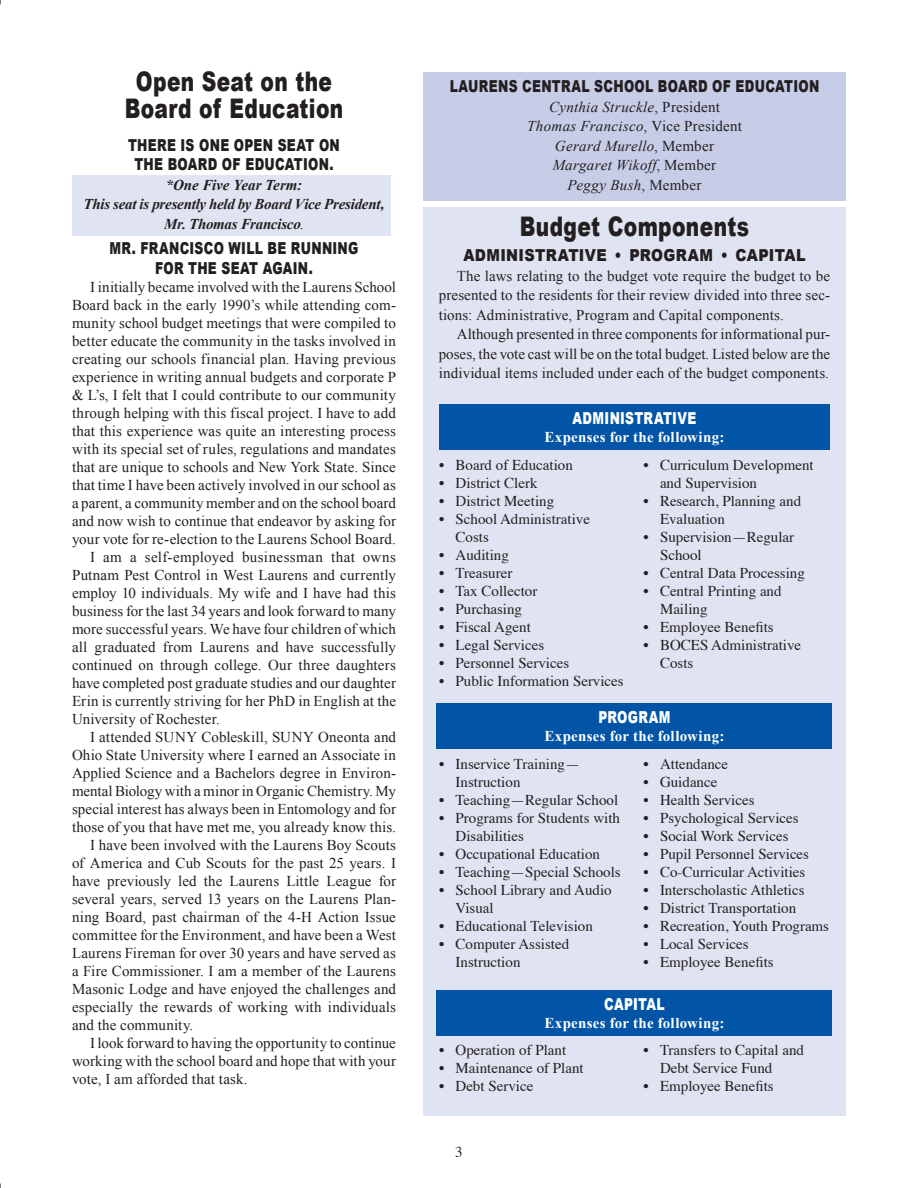
<style>
.page{position:relative;width:918px;height:1188px;background:#fff}
.page>*{position:absolute;margin:0;border:0;box-sizing:border-box;transform-origin:0 0}
.Laurens_Headline_BLA{font:900 27px/27px "Arial";letter-spacing:.015em;color:#231f20;text-align:center;scale:.75 1}
.Laurens_Headline{font:900 27px "Arial";letter-spacing:.015em;color:#231f20;scale:.75 1}
.Laurens_Subhead{font:900 16.5px/19.5px "Arial";letter-spacing:.02em;color:#231f20;text-align:center;scale:.75 1}
.Laurens_Subhead-2{font:900 16.5px "Arial";letter-spacing:.02em;color:#231f20;scale:.87 1}
.Laurens_Subhead-3{font:900 16.5px "Arial";letter-spacing:.02em;color:#fff;scale:.75 1}
.Laurens_Body_Text{font:15px/18px "Times New Roman";letter-spacing:.005em;color:#231f20;text-align:justify}
.Laurens_Numbered_Tex{font:15px/18px "Times";color:#231f20}
.Laurens_Body_Text-2{font:italic 15px "Times New Roman";letter-spacing:.02em;color:#231f20}
.bullet{font:italic 700 15px/19.5px "Times New Roman";letter-spacing:-.02em;color:#231f20;text-align:center}
.Laurens_Body_Text-3{font:700 15px "Times New Roman";letter-spacing:.015em;color:#fff}
.s1{font-weight:400;font-style:normal}
.s2{font-style:normal}
</style>
<div class="page">
<div style="left:423px;top:207px;width:423px;height:909px;background:#e0e4f2"></div>
<div style="left:72px;top:175px;width:318px;height:61px;background:#e0e4f2"></div>
<div style="left:423px;top:72px;width:423px;height:128px;background:#c7cde7"></div>
<div style="left:439px;top:404px;width:391px;height:45px;background:#0154a6"></div>
<div style="left:437px;top:703px;width:395px;height:46px;background:#0154a6"></div>
<div style="left:437px;top:991px;width:395px;height:45px;background:#0154a6"></div>
<p class="Laurens_Headline_BLA" style="left:125px;top:67px;width:293px">Open Seat on the<br>Board of Education</p>
<p class="Laurens_Subhead" style="left:128px;top:134px;width:284px">THERE IS ONE OPEN SEAT ON<br>THE BOARD OF EDUCATION.</p>
<p class="bullet" style="left:83px;top:174px;width:303px">*One Five Year Term:<br>This seat is presently held by Board Vice President,<br>Mr. Thomas Francisco<span class="s1">.</span></p>
<p class="Laurens_Subhead" style="left:109px;top:238px;width:334px">MR. FRANCISCO WILL BE RUNNING<br>FOR THE SEAT AGAIN.</p>
<p class="Laurens_Body_Text" style="left:72px;top:277px;width:326px;text-indent:18px">I initially became involved with the Laurens School Board back in the early 1990’s while attending com&shy;munity school budget meetings that were compiled to better educate the community in the tasks involved in creating our schools financial plan. Having previous experience in writing annual budgets and corporate P &amp; L’s, I felt that I could contribute to our community through helping with this fiscal project. I have to add that this experience was quite an interesting process with its special set of rules, regulations and mandates that are unique to schools and New York State. Since that time I have been actively involved in our school as a parent, a community member and on the school board and now wish to continue that endeavor by asking for your vote for re-election to the Laurens School Board.</p>
<p class="Laurens_Body_Text" style="left:72px;top:547px;width:326px;text-indent:18px">I am a self-employed businessman that owns Putnam Pest Control in West Laurens and currently employ 10 individuals. My wife and I have had this business for the last 34 years and look forward to many more successful years. We have four children of which all graduated from Laurens and have successfully continued on through college. Our three daughters have completed post graduate studies and our daughter Erin is currently striving for her PhD in English at the University of Rochester.</p>
<p class="Laurens_Body_Text" style="left:72px;top:727px;width:326px;text-indent:18px">I attended SUNY Cobleskill, SUNY Oneonta and Ohio State University where I earned an Associate in Applied Science and a Bachelors degree in Environ&shy;mental Biology with a minor in Organic Chemistry. My special interest has always been in Entomology and for those of you that have met me, you already know this.</p>
<p class="Laurens_Body_Text" style="left:72px;top:835px;width:326px;text-indent:18px">I have been involved with the Laurens Boy Scouts of America and Cub Scouts for the past 25 years. I have previously led the Laurens Little League for several years, served 13 years on the Laurens Plan&shy;ning Board, past chairman of the 4-H Action Issue committee for the Environment, and have been a West Laurens Fireman for over 30 years and have served as a Fire Commissioner. I am a member of the Laurens Masonic Lodge and have enjoyed the challenges and especially the rewards of working with individuals and the community.</p>
<p class="Laurens_Body_Text" style="left:72px;top:1033px;width:326px;text-indent:18px">I look forward to having the opportunity to continue working with the school board and hope that with your vote, I am afforded that task.</p>
<p class="Laurens_Subhead" style="left:450px;top:76px;width:494px">LAURENS CENTRAL SCHOOL BOARD OF EDUCATION</p>
<p class="Laurens_Body_Text-2" style="left:549px;top:96px;width:172px">Cynthia Struckle<span class="s2">, President</span></p>
<p class="Laurens_Body_Text-2" style="left:527px;top:116px;width:216px">Thomas Francisco<span class="s2">, Vice President</span></p>
<p class="Laurens_Body_Text-2" style="left:555px;top:135px;width:161px">Gerard Murello<span class="s2">, Member</span></p>
<p class="Laurens_Body_Text-2" style="left:553px;top:155px;width:165px">Margaret Wikoff<span class="s2">, Member</span></p>
<p class="Laurens_Body_Text-2" style="left:568px;top:174px;width:135px">Peggy Bush<span class="s2">, Member</span></p>
<p class="Laurens_Headline" style="left:520px;top:206px;width:307px">Budget Components</p>
<p class="Laurens_Subhead-2" style="left:463px;top:243px;width:395px">ADMINISTRATIVE • PROGRAM • CAPITAL</p>
<p class="Laurens_Body_Text" style="left:439px;top:266px;width:393px;line-height:19.5px;text-indent:18px">The laws relating to the budget vote require the budget to be presented to the residents for their review divided into three sec&shy;tions: Administrative, Program and Capital components.</p>
<p class="Laurens_Body_Text" style="left:439px;top:324px;width:393px;line-height:19.5px;text-indent:18px">Although presented in three components for informational pur&shy;poses, the vote cast will be on the total budget. Listed below are the individual items included under each of the budget components.</p>
<p class="Laurens_Subhead-3" style="left:573px;top:406px;width:166px">ADMINISTRATIVE</p>
<p class="Laurens_Body_Text-3" style="left:545px;top:426px;width:181px">Expenses for the following:</p>
<p class="Laurens_Numbered_Tex" style="left:439px;top:454px;width:135px">• Board of Education</p>
<p class="Laurens_Numbered_Tex" style="left:439px;top:472px;width:100px">• District Clerk</p>
<p class="Laurens_Numbered_Tex" style="left:439px;top:490px;width:117px">• District Meeting</p>
<p class="Laurens_Numbered_Tex" style="left:456px;top:508px;width:136px;text-indent:-16px">• School Administrative<br>Costs</p>
<p class="Laurens_Numbered_Tex" style="left:439px;top:544px;width:71px">• Auditing</p>
<p class="Laurens_Numbered_Tex" style="left:439px;top:562px;width:75px">• Treasurer</p>
<p class="Laurens_Numbered_Tex" style="left:439px;top:580px;width:100px">• Tax Collector</p>
<p class="Laurens_Numbered_Tex" style="left:439px;top:598px;width:85px">• Purchasing</p>
<p class="Laurens_Numbered_Tex" style="left:439px;top:616px;width:93px">• Fiscal Agent</p>
<p class="Laurens_Numbered_Tex" style="left:439px;top:634px;width:107px">• Legal Services</p>
<p class="Laurens_Numbered_Tex" style="left:439px;top:652px;width:132px">• Personnel Services</p>
<p class="Laurens_Numbered_Tex" style="left:439px;top:670px;width:186px">• Public Information Services</p>
<p class="Laurens_Numbered_Tex" style="left:660px;top:454px;width:155px;text-indent:-16px">• Curriculum Development and Supervision</p>
<p class="Laurens_Numbered_Tex" style="left:660px;top:490px;width:143px;text-indent:-16px">• Research, Planning and<br>Evaluation</p>
<p class="Laurens_Numbered_Tex" style="left:660px;top:526px;width:136px;text-indent:-16px">• Supervision—Regular<br>School</p>
<p class="Laurens_Numbered_Tex" style="left:644px;top:562px;width:163px">• Central Data Processing</p>
<p class="Laurens_Numbered_Tex" style="left:660px;top:580px;width:123px;text-indent:-16px">• Central Printing and<br>Mailing</p>
<p class="Laurens_Numbered_Tex" style="left:644px;top:616px;width:132px">• Employee Benefits</p>
<p class="Laurens_Numbered_Tex" style="left:660px;top:634px;width:143px;text-indent:-16px">• BOCES Administrative<br>Costs</p>
<p class="Laurens_Subhead-3" style="left:598px;top:705px;width:98px">PROGRAM</p>
<p class="Laurens_Body_Text-3" style="left:545px;top:726px;width:181px">Expenses for the following:</p>
<p class="Laurens_Numbered_Tex" style="left:456px;top:754px;width:126px;text-indent:-16px">• Inservice Training—<br>Instruction</p>
<p class="Laurens_Numbered_Tex" style="left:439px;top:790px;width:181px">• Teaching—Regular School</p>
<p class="Laurens_Numbered_Tex" style="left:456px;top:808px;width:166px;text-indent:-16px">• Programs for Students with<br>Disabilities</p>
<p class="Laurens_Numbered_Tex" style="left:439px;top:844px;width:163px">• Occupational Education</p>
<p class="Laurens_Numbered_Tex" style="left:439px;top:862px;width:183px">• Teaching—Special Schools</p>
<p class="Laurens_Numbered_Tex" style="left:456px;top:880px;width:158px;text-indent:-16px">• School Library and Audio<br>Visual</p>
<p class="Laurens_Numbered_Tex" style="left:439px;top:916px;width:155px">• Educational Television</p>
<p class="Laurens_Numbered_Tex" style="left:456px;top:934px;width:115px;text-indent:-16px">• Computer Assisted<br>Instruction</p>
<p class="Laurens_Numbered_Tex" style="left:644px;top:754px;width:86px">• Attendance</p>
<p class="Laurens_Numbered_Tex" style="left:644px;top:772px;width:75px">• Guidance</p>
<p class="Laurens_Numbered_Tex" style="left:644px;top:790px;width:113px">• Health Services</p>
<p class="Laurens_Numbered_Tex" style="left:644px;top:808px;width:157px">• Psychological Services</p>
<p class="Laurens_Numbered_Tex" style="left:644px;top:826px;width:147px">• Social Work Services</p>
<p class="Laurens_Numbered_Tex" style="left:644px;top:844px;width:167px">• Pupil Personnel Services</p>
<p class="Laurens_Numbered_Tex" style="left:644px;top:862px;width:163px">• Co-Curricular Activities</p>
<p class="Laurens_Numbered_Tex" style="left:644px;top:880px;width:163px">• Interscholastic Athletics</p>
<p class="Laurens_Numbered_Tex" style="left:644px;top:898px;width:154px">• District Transportation</p>
<p class="Laurens_Numbered_Tex" style="left:644px;top:916px;width:187px">• Recreation, Youth Programs</p>
<p class="Laurens_Numbered_Tex" style="left:644px;top:934px;width:107px">• Local Services</p>
<p class="Laurens_Numbered_Tex" style="left:644px;top:952px;width:132px">• Employee Benefits</p>
<p class="Laurens_Subhead-3" style="left:604px;top:992px;width:82px">CAPITAL</p>
<p class="Laurens_Body_Text-3" style="left:545px;top:1013px;width:181px">Expenses for the following:</p>
<p class="Laurens_Numbered_Tex" style="left:439px;top:1040px;width:129px">• Operation of Plant</p>
<p class="Laurens_Numbered_Tex" style="left:439px;top:1058px;width:146px">• Maintenance of Plant</p>
<p class="Laurens_Numbered_Tex" style="left:439px;top:1076px;width:96px">• Debt Service</p>
<p class="Laurens_Numbered_Tex" style="left:455px;top:1141px;width:9px">3</p>
<p class="Laurens_Numbered_Tex" style="left:660px;top:1040px;width:146px;text-indent:-16px">• Transfers to Capital and<br>Debt Service Fund</p>
<p class="Laurens_Numbered_Tex" style="left:644px;top:1076px;width:132px">• Employee Benefits</p>
</div>
